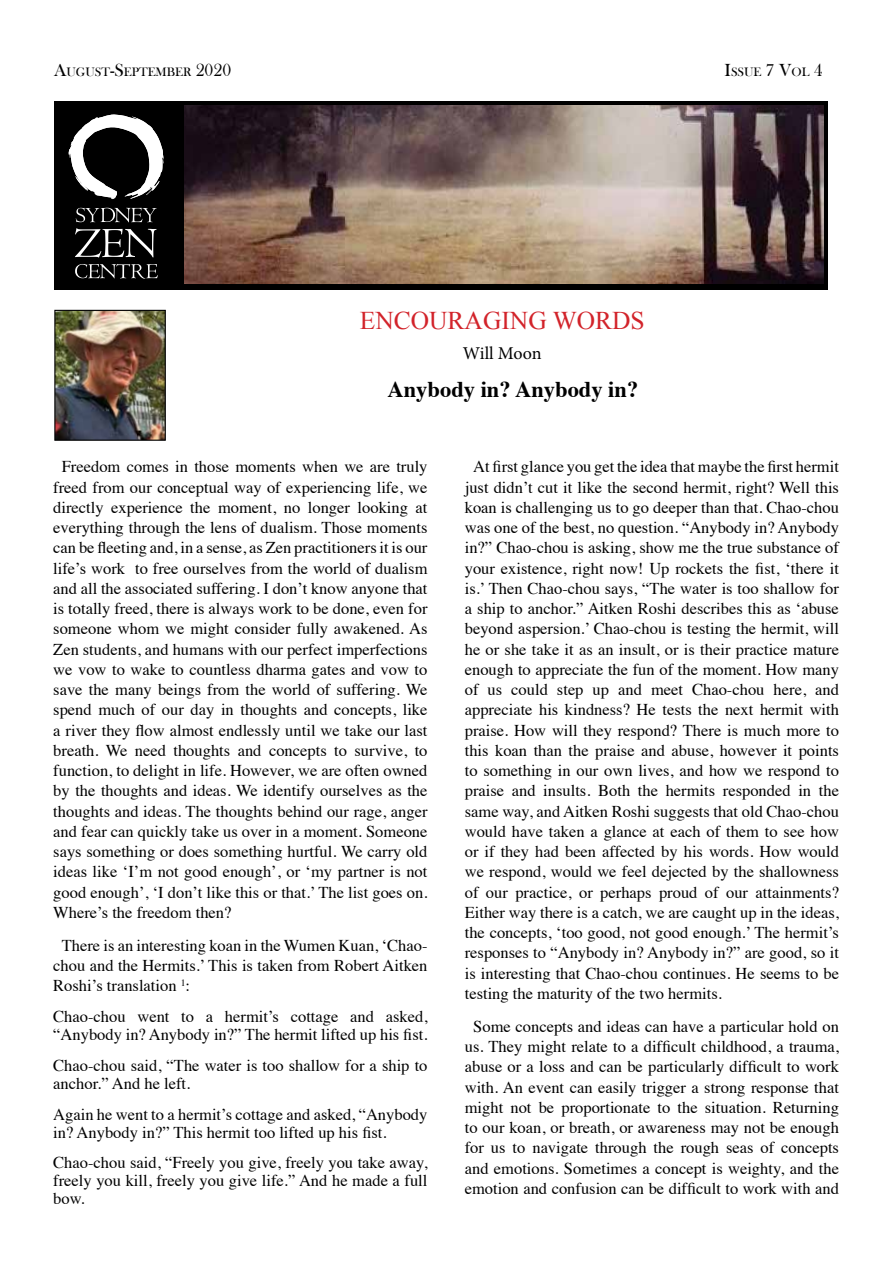
<style>
.page{position:relative;width:893px;height:1263px;background:#fff}
.page>*{position:absolute;margin:0;border:0;box-sizing:border-box;transform-origin:0 0}
.t1{font:25.5px "Times New Roman";color:#d2232a}
.t2{font:700 22.5px "Times";color:#000}
.t3{font:18px "Minion Pro";letter-spacing:-.005em;color:#000}
.t4{font:16.5px/20.2px "Times";color:#000;text-align:justify}
.t5{font:12.6px "Bask Old Face";color:#000}
.s1{font-size:18px}
</style>
<div class="page">
<div style="left:54px;top:101px;width:773px;height:188px;background:#000"></div>
<img style="left:185px;top:105px;width:638px;height:179px">
<img style="left:56px;top:312px;width:108px;height:127px">
<div style="left:54px;top:310px;width:112px;height:131px;border:1px solid #000"></div>
<svg style="left:68px;top:114px;width:96px;height:85px"></svg>
<svg style="left:76px;top:208px;width:81px;height:14px"></svg>
<svg style="left:75px;top:228px;width:82px;height:30px"></svg>
<svg style="left:75px;top:264px;width:83px;height:15px"></svg>
<p class="t5" style="left:54px;top:65px;width:179px"><span class="s1">A</span>UGUST<span class="s1">-S</span>EPTEMBER <span class="s1">2020</span></p>
<p class="t5" style="left:724px;top:65px;width:100px"><span class="s1">I</span>SSUE <span class="s1">7 V</span>OL <span class="s1">4</span></p>
<h1 class="t1" style="left:360px;top:303px;width:286px">ENCOURAGING WORDS</h1>
<p class="t3" style="left:463px;top:341px;width:80px">Will Moon</p>
<h2 class="t2" style="left:388px;top:368px;width:252px">Anybody in? Anybody in?</h2>
<p class="t4" style="left:53px;top:455px;width:376px;text-indent:8px">Freedom comes in those moments when we are truly freed from our conceptual way of experiencing life, we directly experience the moment, no longer looking at everything through the lens of dualism. Those moments can be fleeting and, in a sense, as Zen practitioners it is our life’s work to free ourselves from the world of dualism and all the associated suffering. I don’t know anyone that is totally freed, there is always work to be done, even for someone whom we might consider fully awakened. As Zen students, and humans with our perfect imperfections we vow to wake to countless dharma gates and vow to save the many beings from the world of suffering. We spend much of our day in thoughts and concepts, like a river they flow almost endlessly until we take our last breath. We need thoughts and concepts to survive, to function, to delight in life. However, we are often owned by the thoughts and ideas. We identify ourselves as the thoughts and ideas. The thoughts behind our rage, anger and fear can quickly take us over in a moment. Someone says something or does something hurtful. We carry old ideas like ‘I’m not good enough’, or ‘my partner is not good enough’, ‘I don’t like this or that.’ The list goes on.<br>Where’s the freedom then?</p>
<p class="t4" style="left:53px;top:934px;width:376px;text-indent:8px">There is an interesting koan in the Wumen Kuan, ‘Chao&shy;chou and the Hermits.’ This is taken from Robert Aitken Roshi’s translation <sup>1</sup>:</p>
<p class="t4" style="left:53px;top:1006px;width:376px;line-height:18px">Chao-chou went to a hermit’s cottage and asked, “Anybody in? Anybody in?” The hermit lifted up his fist.</p>
<p class="t4" style="left:53px;top:1055px;width:376px;line-height:18px">Chao-chou said, “The water is too shallow for a ship to anchor.” And he left.</p>
<p class="t4" style="left:53px;top:1104px;width:376px;line-height:18px">Again he went to a hermit’s cottage and asked, “Anybody in? Anybody in?” This hermit too lifted up his fist.</p>
<p class="t4" style="left:53px;top:1152px;width:376px;line-height:18px">Chao-chou said, “Freely you give, freely you take away, freely you kill, freely you give life.” And he made a full bow.</p>
<p class="t4" style="left:465px;top:455px;width:376px;text-indent:8px">At first glance you get the idea that maybe the first hermit just didn’t cut it like the second hermit, right? Well this koan is challenging us to go deeper than that. Chao-chou was one of the best, no question. “Anybody in? Anybody in?” Chao-chou is asking, show me the true substance of your existence, right now! Up rockets the fist, ‘there it is.’ Then Chao-chou says, “The water is too shallow for a ship to anchor.” Aitken Roshi describes this as ‘abuse beyond aspersion.’ Chao-chou is testing the hermit, will he or she take it as an insult, or is their practice mature enough to appreciate the fun of the moment. How many of us could step up and meet Chao-chou here, and appreciate his kindness? He tests the next hermit with praise. How will they respond? There is much more to this koan than the praise and abuse, however it points to something in our own lives, and how we respond to praise and insults. Both the hermits responded in the same way, and Aitken Roshi suggests that old Chao-chou would have taken a glance at each of them to see how or if they had been affected by his words. How would we respond, would we feel dejected by the shallowness of our practice, or perhaps proud of our attainments?<br>Either way there is a catch, we are caught up in the ideas, the concepts, ‘too good, not good enough.’ The hermit’s responses to “Anybody in? Anybody in?” are good, so it is interesting that Chao-chou continues. He seems to be testing the maturity of the two hermits.</p>
<p class="t4" style="left:465px;top:1015px;width:376px;text-align:center">Some concepts and ideas can have a particular hold on us. They might relate to a difficult childhood, a trauma, abuse or a loss and can be particularly difficult to work with. An event can easily trigger a strong response that might not be proportionate to the situation. Returning to our koan, or breath, or awareness may not be enough for us to navigate through the rough seas of concepts and emotions. Sometimes a concept is weighty, and the emotion and confusion can be difficult to work with and</p>
</div>
